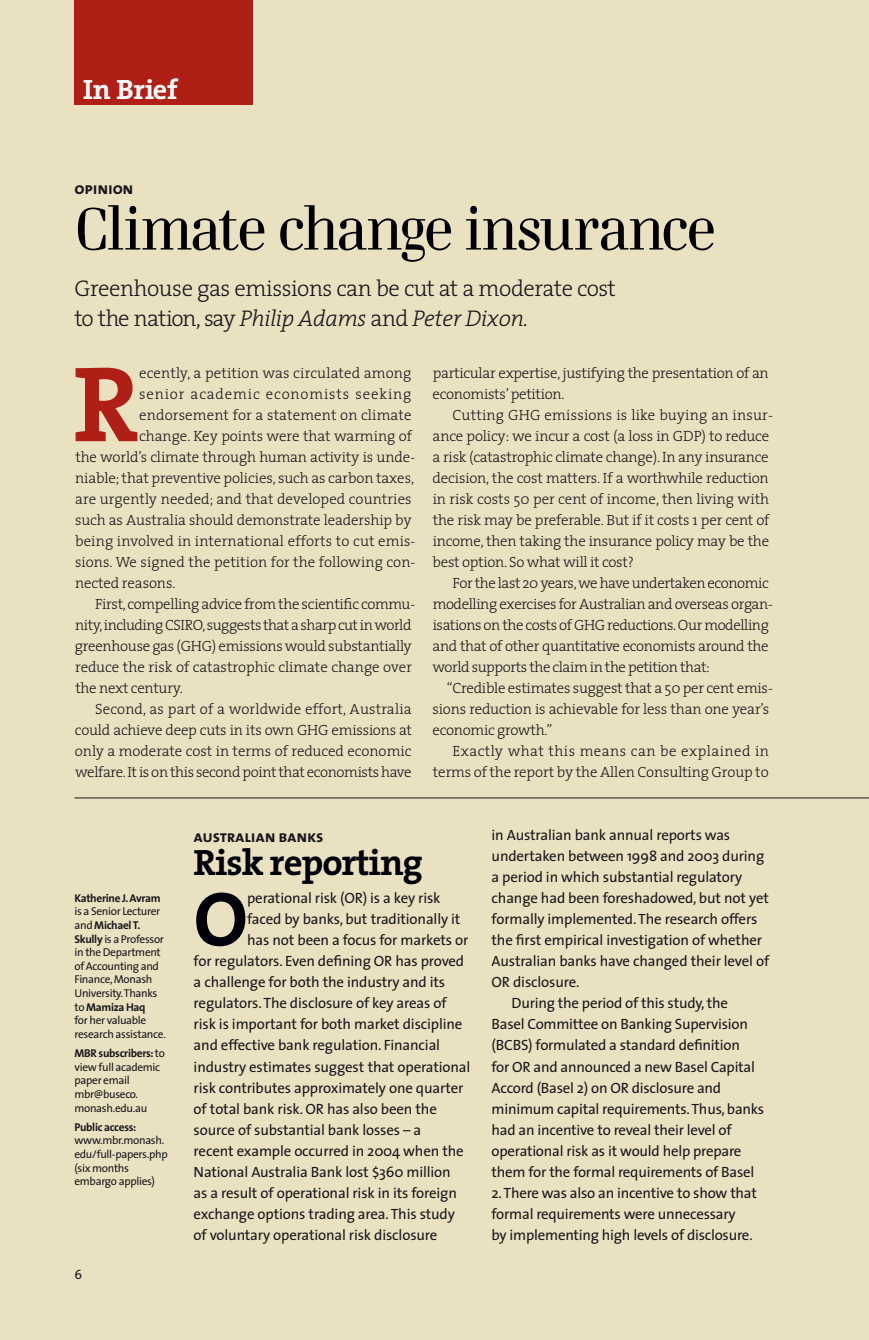
<style>
.page{position:relative;width:869px;height:1340px;background:#fff}
.page>*{position:absolute;margin:0;border:0;box-sizing:border-box;transform-origin:0 0}
.t1{font:700 108.15px "The Serif";color:#b01f16}
.t2{font:700 77.17px "The Serif";color:#00000b}
.t3{font:56px "Danubia";letter-spacing:-.055em;color:#00000b}
.t4{font:700 36.75px "The Serif";letter-spacing:-.03em;color:#00000b}
.t5{font:700 28px "The Serif";letter-spacing:-.01em;color:#fff}
.t6{font:300 22.75px/29.8px "The Serif";letter-spacing:-.02em;color:#1a171c}
.t7{font:16.62px "The Sans Bold Caps";letter-spacing:-.01em;color:#1a171c}
.t8{font:300 14.88px/21px "The Serif";letter-spacing:-.015em;color:#1a171c}
.t9{font:14.88px/21px "The Sans";letter-spacing:-.01em;color:#1a171c}
.t10{font:300 14.88px "The Serif";letter-spacing:.01em;color:#1a171c}
.t11{font:300 14.88px "The Serif";letter-spacing:.005em;color:#1a171c}
.t12{font:300 14.88px "The Serif";letter-spacing:.055em;color:#1a171c}
.t13{font:11.38px/13.7px "The Sans";letter-spacing:-.025em;color:#1a171c}
.t14{font:700 11.38px "The Sans";letter-spacing:-.025em;color:#1a171c}
.s1{font-style:italic}
.s2{font-weight:700}
</style>
<div class="page">
<div style="left:0;top:0;width:868px;height:1339px;background:#eae1c1"></div>
<div style="left:74px;top:0;width:179px;height:105px;background:#b01f16"></div>
<hr style="left:74px;top:797px;width:794px;height:1px;background:#1a171c">
<h3 class="t5" style="left:83px;top:66px;width:96px">In Brief</h3>
<p class="t7" style="left:74px;top:174px;width:61px">opinion</p>
<h3 class="t3" style="left:74px;top:193px;width:642px">Climate change insurance</h3>
<h3 class="t6" style="left:74px;top:273px;width:542px">Greenhouse gas emissions can be cut at a moderate cost to the nation, say <span class="s1">Philip Adams</span> and <span class="s1">Peter Dixon.</span></h3>
<h1 class="t1" style="left:73px;top:314px;width:68px">R</h1>
<p class="t10" style="left:139px;top:361px;width:274px">ecently, a petition was circulated among</p>
<p class="t12" style="left:139px;top:382px;width:273px">senior academic economists seeking</p>
<p class="t10" style="left:139px;top:403px;width:273px">endorsement for a statement on climate</p>
<p class="t8" style="left:139px;top:425px;width:274px">change. Key points were that warming of</p>
<p class="t8" style="left:75px;top:446px;width:341px">the world’s climate through human activity is unde-</p>
<p class="t8" style="left:75px;top:467px;width:340px">niable; that preventive policies, such as carbon taxes,</p>
<p class="t11" style="left:75px;top:487px;width:338px">are urgently needed; and that developed countries</p>
<p class="t8" style="left:75px;top:509px;width:338px">such as Australia should demonstrate leadership by</p>
<p class="t10" style="left:75px;top:529px;width:341px">being involved in international efforts to cut emis-</p>
<p class="t11" style="left:75px;top:550px;width:342px">sions. We signed the petition for the following con-</p>
<p class="t8" style="left:75px;top:572px;width:102px">nected reasons.</p>
<p class="t8" style="left:95px;top:593px;width:322px">First, compelling advice from the scientific commu-</p>
<p class="t8" style="left:75px;top:614px;width:337px">nity, including CSIRO, suggests that a sharp cut in world</p>
<p class="t8" style="left:75px;top:635px;width:338px">greenhouse gas (GHG) emissions would substantially</p>
<p class="t8" style="left:75px;top:656px;width:338px">reduce the risk of catastrophic climate change over</p>
<p class="t8" style="left:75px;top:677px;width:109px">the next century.</p>
<p class="t10" style="left:95px;top:697px;width:318px">Second, as part of a worldwide effort, Australia</p>
<p class="t8" style="left:75px;top:719px;width:338px">could achieve deep cuts in its own GHG emissions at</p>
<p class="t8" style="left:75px;top:740px;width:338px">only a moderate cost in terms of reduced economic</p>
<p class="t8" style="left:75px;top:761px;width:338px">welfare. It is on this second point that economists have</p>
<p class="t8" style="left:432px;top:362px;width:337px">particular expertise, justifying the presentation of an economists’ petition.</p>
<p class="t8" style="left:432px;top:404px;width:342px;text-indent:20px">Cutting GHG emissions is like buying an insur&shy;ance policy: we incur a cost (a loss in GDP) to reduce a risk (catastrophic climate change). In any insurance decision, the cost matters. If a worthwhile reduction in risk costs 50 per cent of income, then living with the risk may be preferable. But if it costs 1 per cent of income, then taking the insurance policy may be the best option. So what will it cost?</p>
<p class="t8" style="left:432px;top:572px;width:342px;text-indent:20px">For the last 20 years, we have undertaken economic modelling exercises for Australian and overseas organ&shy;isations on the costs of GHG reductions. Our modelling and that of other quantitative economists around the world supports the claim in the petition that:</p>
<p class="t8" style="left:432px;top:677px;width:342px;text-indent:14px">“Credible estimates suggest that a 50 per cent emis&shy;sions reduction is achievable for less than one year’s economic growth.”</p>
<p class="t8" style="left:432px;top:740px;width:337px;text-align:right">Exactly what this means can be explained in terms of the report by the Allen Consulting Group to</p>
<p class="t14" style="left:74px;top:888px;width:87px">Katherine J. Avram</p>
<p class="t13" style="left:74px;top:904px;width:93px">is a Senior Lecturer and <span class="s2">Michael T.<br>Skully</span> is a Professor in the Department of Accounting and<br>Finance, Monash<br>University. Thanks to <span class="s2">Mamiza Haq<br></span>for her valuable research assistance.</p>
<p class="t13" style="left:74px;top:1046px;width:92px"><span class="s2">MBR subscribers:</span> to view full academic paper email mbr@buseco. monash.edu.au</p>
<p class="t14" style="left:74px;top:1117px;width:63px">Public access:</p>
<p class="t13" style="left:74px;top:1133px;width:95px">www.mbr.monash. edu/full-papers.php (six months embargo applies)</p>
<p class="t7" style="left:193px;top:822px;width:131px">australian banks</p>
<h3 class="t4" style="left:193px;top:832px;width:231px">Risk reporting</h3>
<h2 class="t2" style="left:193px;top:854px;width:56px">O</h2>
<p class="t9" style="left:247px;top:887px;width:195px">perational risk (OR) is a key risk</p>
<p class="t9" style="left:247px;top:908px;width:215px">faced by banks, but traditionally it</p>
<p class="t9" style="left:247px;top:929px;width:223px">has not been a focus for markets or</p>
<p class="t9" style="left:193px;top:950px;width:272px">for regulators. Even defining OR has proved</p>
<p class="t9" style="left:193px;top:971px;width:253px">a challenge for both the industry and its</p>
<p class="t9" style="left:193px;top:992px;width:254px">regulators. The disclosure of key areas of</p>
<p class="t9" style="left:193px;top:1013px;width:270px">risk is important for both market discipline</p>
<p class="t9" style="left:193px;top:1034px;width:248px">and effective bank regulation. Financial</p>
<p class="t9" style="left:193px;top:1055px;width:278px">industry estimates suggest that operational</p>
<p class="t9" style="left:193px;top:1076px;width:271px">risk contributes approximately one quarter</p>
<p class="t9" style="left:193px;top:1097px;width:245px">of total bank risk. OR has also been the</p>
<p class="t9" style="left:193px;top:1118px;width:229px">source of substantial bank losses – a</p>
<p class="t9" style="left:193px;top:1139px;width:271px">recent example occurred in 2004 when the</p>
<p class="t9" style="left:193px;top:1160px;width:258px">National Australia Bank lost $360 million</p>
<p class="t9" style="left:193px;top:1181px;width:265px">as a result of operational risk in its foreign</p>
<p class="t9" style="left:193px;top:1202px;width:262px">exchange options trading area. This study</p>
<p class="t9" style="left:193px;top:1223px;width:245px">of voluntary operational risk disclosure</p>
<p class="t9" style="left:491px;top:824px;width:240px">in Australian bank annual reports was</p>
<p class="t9" style="left:491px;top:845px;width:274px">undertaken between 1998 and 2003 during</p>
<p class="t9" style="left:491px;top:866px;width:252px">a period in which substantial regulatory</p>
<p class="t9" style="left:491px;top:887px;width:279px">change had been foreshadowed, but not yet</p>
<p class="t9" style="left:491px;top:908px;width:267px">formally implemented. The research offers</p>
<p class="t9" style="left:491px;top:929px;width:272px">the first empirical investigation of whether</p>
<p class="t9" style="left:491px;top:950px;width:279px">Australian banks have changed their level of</p>
<p class="t9" style="left:491px;top:971px;width:89px">OR disclosure.</p>
<p class="t9" style="left:511px;top:992px;width:218px">During the period of this study, the</p>
<p class="t9" style="left:491px;top:1013px;width:258px">Basel Committee on Banking Supervision</p>
<p class="t9" style="left:491px;top:1034px;width:250px">(BCBS) formulated a standard definition</p>
<p class="t9" style="left:491px;top:1055px;width:265px">for OR and announced a new Basel Capital</p>
<p class="t9" style="left:491px;top:1076px;width:231px">Accord (Basel 2) on OR disclosure and</p>
<p class="t9" style="left:491px;top:1097px;width:274px">minimum capital requirements. Thus, banks</p>
<p class="t9" style="left:491px;top:1118px;width:241px">had an incentive to reveal their level of</p>
<p class="t9" style="left:491px;top:1139px;width:251px">operational risk as it would help prepare</p>
<p class="t9" style="left:491px;top:1160px;width:264px">them for the formal requirements of Basel</p>
<p class="t9" style="left:491px;top:1181px;width:266px">2. There was also an incentive to show that formal requirements were unnecessary<br>by implementing high levels of disclosure.</p>
</div>
